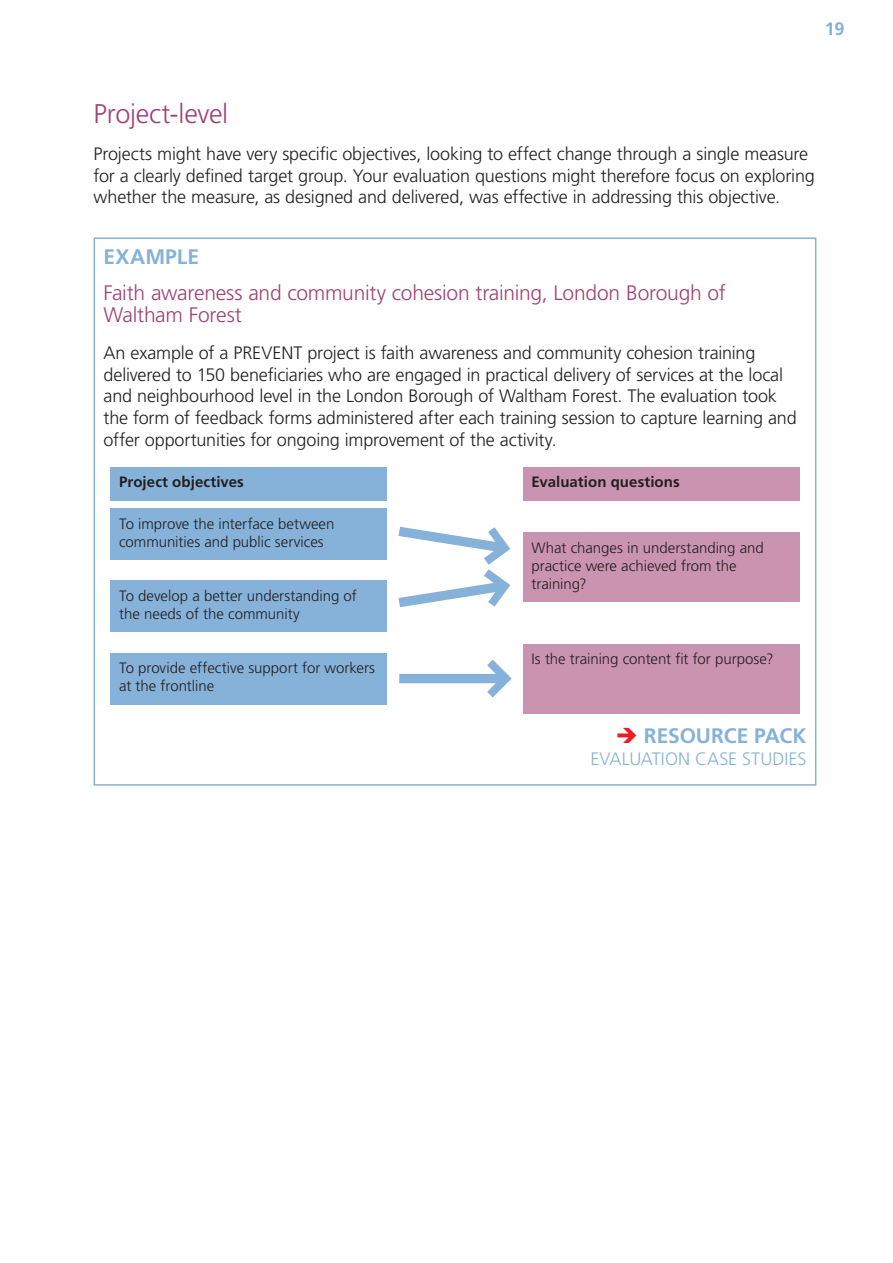
<style>
.page{position:relative;width:893px;height:1263px;background:#fff}
.page>*{position:absolute;margin:0;border:0;box-sizing:border-box;transform-origin:0 0}
.t1{font:300 27px "Frutiger";letter-spacing:-.01em;color:#a14176}
.t2{font:300 21px/21.8px "Frutiger";letter-spacing:-.01em;color:#a14176}
.t3{font:700 21px "Frutiger";color:#86b2d9}
.t4{font:300 18px/21.8px "Frutiger";letter-spacing:-.01em;color:#231f20}
.t5{font:300 18px "Frutiger";letter-spacing:.005em;color:#86b2d9}
.t6{font:700 18px "Frutiger";color:#86b2d9}
.t7{font:300 15px/18px "Frutiger";letter-spacing:-.005em;color:#231f20}
.t8{font:700 15px "Frutiger";letter-spacing:.005em;color:#231f20}
.s1{color:#ee1d23}
</style>
<div class="page">
<svg style="left:399px;top:660px;width:113px;height:37px"></svg>
<div style="left:111px;top:467px;width:276px;height:33px;background:#86b2d9"></div>
<div style="left:111px;top:509px;width:276px;height:51px;background:#86b2d9"></div>
<div style="left:111px;top:581px;width:276px;height:51px;background:#86b2d9"></div>
<div style="left:111px;top:653px;width:276px;height:51px;background:#86b2d9"></div>
<div style="left:523px;top:467px;width:276px;height:33px;background:#ca94b1"></div>
<div style="left:523px;top:533px;width:276px;height:69px;background:#ca94b1"></div>
<div style="left:523px;top:644px;width:276px;height:69px;background:#ca94b1"></div>
<svg style="left:398px;top:527px;width:112px;height:80px"></svg>
<p class="t6" style="left:825px;top:18px;width:21px">19</p>
<h1 class="t1" style="left:94px;top:99px;width:136px">Project-level</h1>
<p class="t4" style="left:94px;top:143px;width:723px">Projects might have very specific objectives, looking to effect change through a single measure for a clearly defined target group. Your evaluation questions might therefore focus on exploring whether the measure, as designed and delivered, was effective in addressing this objective.</p>
<p class="t3" style="left:104px;top:244px;width:97px">EXAMPLE</p>
<p class="t2" style="left:104px;top:282px;width:624px">Faith awareness and community cohesion training, London Borough of<br>Waltham Forest</p>
<p class="t4" style="left:104px;top:342px;width:695px">An example of a PREVENT project is faith awareness and community cohesion training delivered to 150 beneficiaries who are engaged in practical delivery of services at the local and neighbourhood level in the London Borough of Waltham Forest. The evaluation took the form of feedback forms administered after each training session to capture learning and offer opportunities for ongoing improvement of the activity.</p>
<p class="t8" style="left:119px;top:473px;width:126px">Project objectives</p>
<p class="t7" style="left:119px;top:515px;width:217px">To improve the interface between communities and public services</p>
<p class="t7" style="left:119px;top:587px;width:239px">To develop a better understanding of the needs of the community</p>
<p class="t7" style="left:119px;top:659px;width:258px">To provide effective support for workers at the frontline</p>
<p class="t8" style="left:531px;top:473px;width:150px">Evaluation questions</p>
<p class="t7" style="left:531px;top:539px;width:234px">What changes in understanding and practice were achieved from the training?</p>
<p class="t7" style="left:531px;top:650px;width:243px">Is the training content fit for purpose?</p>
<p class="t3" style="left:616px;top:724px;width:192px"><span class="s1">➔</span> RESOURCE PACK</p>
<p class="t5" style="left:590px;top:749px;width:218px">EVALUATION CASE STUDIES</p>
</div>
